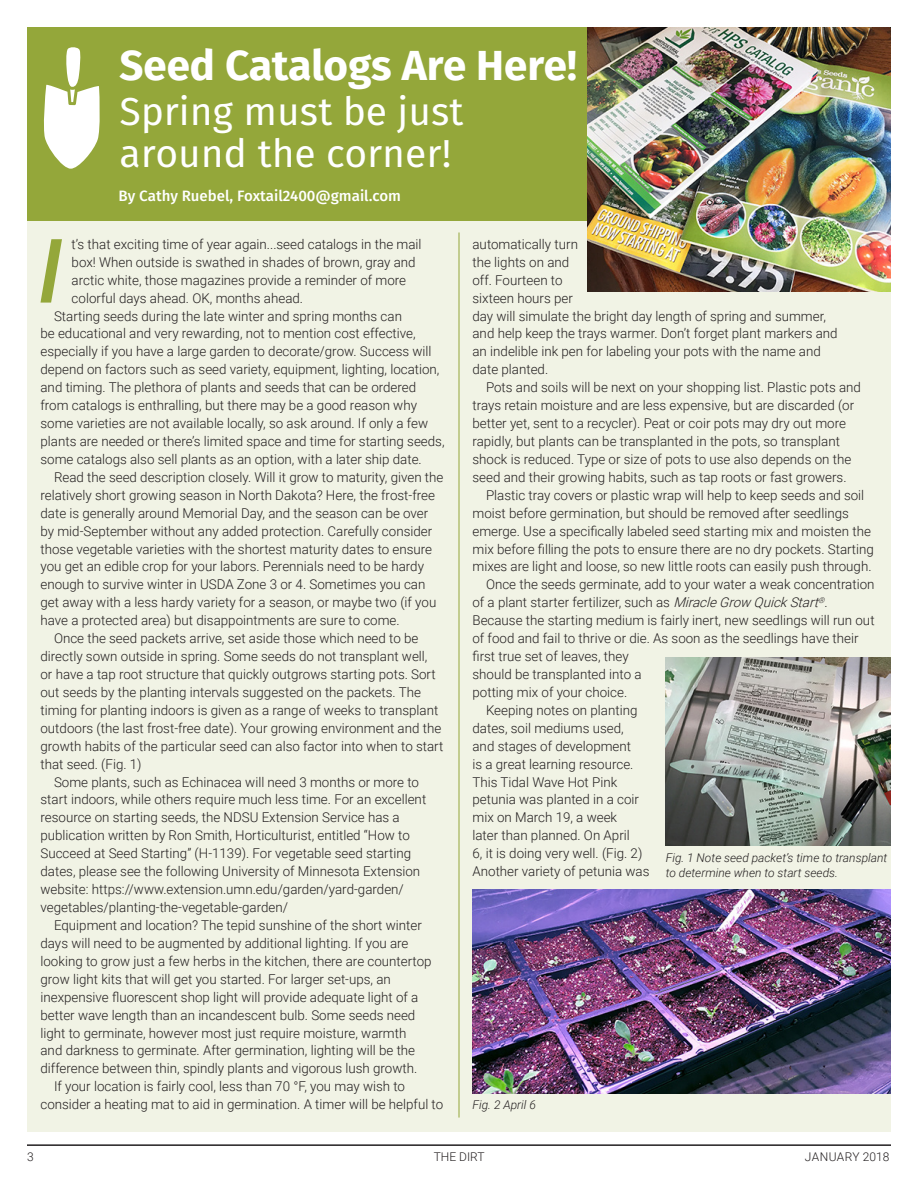
<style>
.page{position:relative;width:918px;height:1188px;background:#fff}
.page>*{position:absolute;margin:0;border:0;box-sizing:border-box;transform-origin:0 0}
.Body_Text{font:italic 500 89.1px "Roboto";color:#94a73a}
.Body_Text-2{font:700 42px "Fira Sans OT";color:#fff}
.Body_Text-3{font:39px/42px "Fira Sans OT";color:#fff}
.Body_Text-4{font:15px "Fira Sans OT Medium";color:#fff}
.Body_Text-5{font:300 13.5px/18px "Roboto";color:#231f20}
.Photo_Cpation{font:italic 300 12px/15px "Roboto";color:#231f20}
.t1{font:300 12px "Roboto";letter-spacing:.025em;color:#231f20}
.t2{font:300 12px "Roboto";color:#231f20}
.s1{font-style:italic}
</style>
<div class="page">
<hr style="left:27px;top:1144px;width:864px;height:2px;background:#231f20">
<div style="left:27px;top:212px;width:864px;height:920px;background:#f1f3e5"></div>
<div style="left:27px;top:27px;width:864px;height:193px;background:#94a73a"></div>
<img style="left:588px;top:27px;width:303px;height:265px">
<img style="left:666px;top:658px;width:225px;height:188px">
<svg style="left:43px;top:47px;width:57px;height:122px"></svg>
<img style="left:472px;top:890px;width:419px;height:203px">
<hr style="left:459px;top:232px;width:1px;height:886px;background:#94a73a">
<p class="Body_Text-2" style="left:119px;top:36px;width:459px">Seed Catalogs Are Here!</p>
<p class="Body_Text-3" style="left:119px;top:93px;width:346px">Spring must be just around the corner!</p>
<p class="Body_Text-4" style="left:118px;top:185px;width:284px">By Cathy Ruebel, Foxtail2400@gmail.com</p>
<p class="Body_Text" style="left:38px;top:208px;width:26px">I</p>
<p class="Body_Text-5" style="left:72px;top:235px;width:351px">t’s that exciting time of year again...seed catalogs in the mail box! When outside is swathed in shades of brown, gray and arctic white, those magazines provide a reminder of more colorful days ahead. OK, months ahead.</p>
<p class="Body_Text-5" style="left:40px;top:306px;width:406px;text-indent:14px">Starting seeds during the late winter and spring months can<br>be educational and very rewarding, not to mention cost effective, especially if you have a large garden to decorate/grow. Success will depend on factors such as seed variety, equipment, lighting, location, and timing. The plethora of plants and seeds that can be ordered from catalogs is enthralling, but there may be a good reason why some varieties are not available locally, so ask around. If only a few plants are needed or there’s limited space and time for starting seeds, some catalogs also sell plants as an option, with a later ship date.</p>
<p class="Body_Text-5" style="left:40px;top:468px;width:405px;text-indent:14px">Read the seed description closely. Will it grow to maturity, given the relatively short growing season in North Dakota? Here, the frost-free date is generally around Memorial Day, and the season can be over by mid-September without any added protection. Carefully consider those vegetable varieties with the shortest maturity dates to ensure you get an edible crop for your labors. Perennials need to be hardy enough to survive winter in USDA Zone 3 or 4. Sometimes you can get away with a less hardy variety for a season, or maybe two (if you have a protected area) but disappointments are sure to come.</p>
<p class="Body_Text-5" style="left:40px;top:629px;width:404px;text-indent:14px">Once the seed packets arrive, set aside those which need to be directly sown outside in spring. Some seeds do not transplant well,<br>or have a tap root structure that quickly outgrows starting pots. Sort out seeds by the planting intervals suggested on the packets. The timing for planting indoors is given as a range of weeks to transplant outdoors (the last frost-free date). Your growing environment and the growth habits of the particular seed can also factor into when to start that seed. (Fig. 1)</p>
<p class="Body_Text-5" style="left:40px;top:772px;width:387px;text-indent:14px">Some plants, such as Echinacea will need 3 months or more to start indoors, while others require much less time. For an excellent resource on starting seeds, the NDSU Extension Service has a publication written by Ron Smith, Horticulturist, entitled “How to Succeed at Seed Starting” (H-1139). For vegetable seed starting dates, please see the following University of Minnesota Extension website: https://www.extension.umn.edu/garden/yard-garden/ vegetables/planting-the-vegetable-garden/</p>
<p class="Body_Text-5" style="left:40px;top:916px;width:393px;text-indent:14px">Equipment and location? The tepid sunshine of the short winter days will need to be augmented by additional lighting. If you are looking to grow just a few herbs in the kitchen, there are countertop grow light kits that will get you started. For larger set-ups, an inexpensive fluorescent shop light will provide adequate light of a better wave length than an incandescent bulb. Some seeds need light to germinate, however most just require moisture, warmth and darkness to germinate. After germination, lighting will be the difference between thin, spindly plants and vigorous lush growth.</p>
<p class="Body_Text-5" style="left:40px;top:1077px;width:404px;text-indent:14px">If your location is fairly cool, less than 70 °F, you may wish to consider a heating mat to aid in germination. A timer will be helpful to</p>
<p class="Body_Text-5" style="left:472px;top:235px;width:367px">automatically turn<br>the lights on and<br>off. Fourteen to<br>sixteen hours per<br>day will simulate the bright day length of spring and summer, and help keep the trays warmer. Don’t forget plant markers and an indelible ink pen for labeling your pots with the name and date planted.</p>
<p class="Body_Text-5" style="left:472px;top:378px;width:390px;text-indent:14px">Pots and soils will be next on your shopping list. Plastic pots and trays retain moisture and are less expensive, but are discarded (or better yet, sent to a recycler). Peat or coir pots may dry out more rapidly, but plants can be transplanted in the pots, so transplant shock is reduced. Type or size of pots to use also depends on the seed and their growing habits, such as tap roots or fast growers.</p>
<p class="Body_Text-5" style="left:472px;top:485px;width:403px;text-indent:14px">Plastic tray covers or plastic wrap will help to keep seeds and soil moist before germination, but should be removed after seedlings emerge. Use a specifically labeled seed starting mix and moisten the mix before filling the pots to ensure there are no dry pockets. Starting mixes are light and loose, so new little roots can easily push through.</p>
<p class="Body_Text-5" style="left:472px;top:575px;width:404px;text-indent:14px">Once the seeds germinate, add to your water a weak concentration of a plant starter fertilizer, such as <span class="s1">MiracleGrow QuickStart</span><sup>®</sup>.<br>Because the starting medium is fairly inert, new seedlings will run out of food and fail to thrive or die. As soon as the seedlings have their first true set of leaves, they<br>should be transplanted into a<br>potting mix of your choice.</p>
<p class="Body_Text-5" style="left:472px;top:701px;width:179px;text-indent:14px">Keeping notes on planting dates, soil mediums used,<br>and stages of development<br>is a great learning resource.<br>This Tidal Wave Hot Pink petunia was planted in a coir mix on March 19, a week<br>later than planned. On April<br>6, it is doing very well. (Fig. 2)<br>Another variety of petunia was</p>
<p class="Photo_Cpation" style="left:666px;top:849px;width:223px">Fig. 1 Note seed packet’s time to transplant to determine when to start seeds.</p>
<p class="Photo_Cpation" style="left:472px;top:1096px;width:65px">Fig. 2 April 6</p>
<p class="t2" style="left:27px;top:1149px;width:8px">3</p>
<p class="t2" style="left:434px;top:1149px;width:52px">THE DIRT</p>
<p class="t1" style="left:805px;top:1149px;width:86px">JANUARY 2018</p>
</div>
